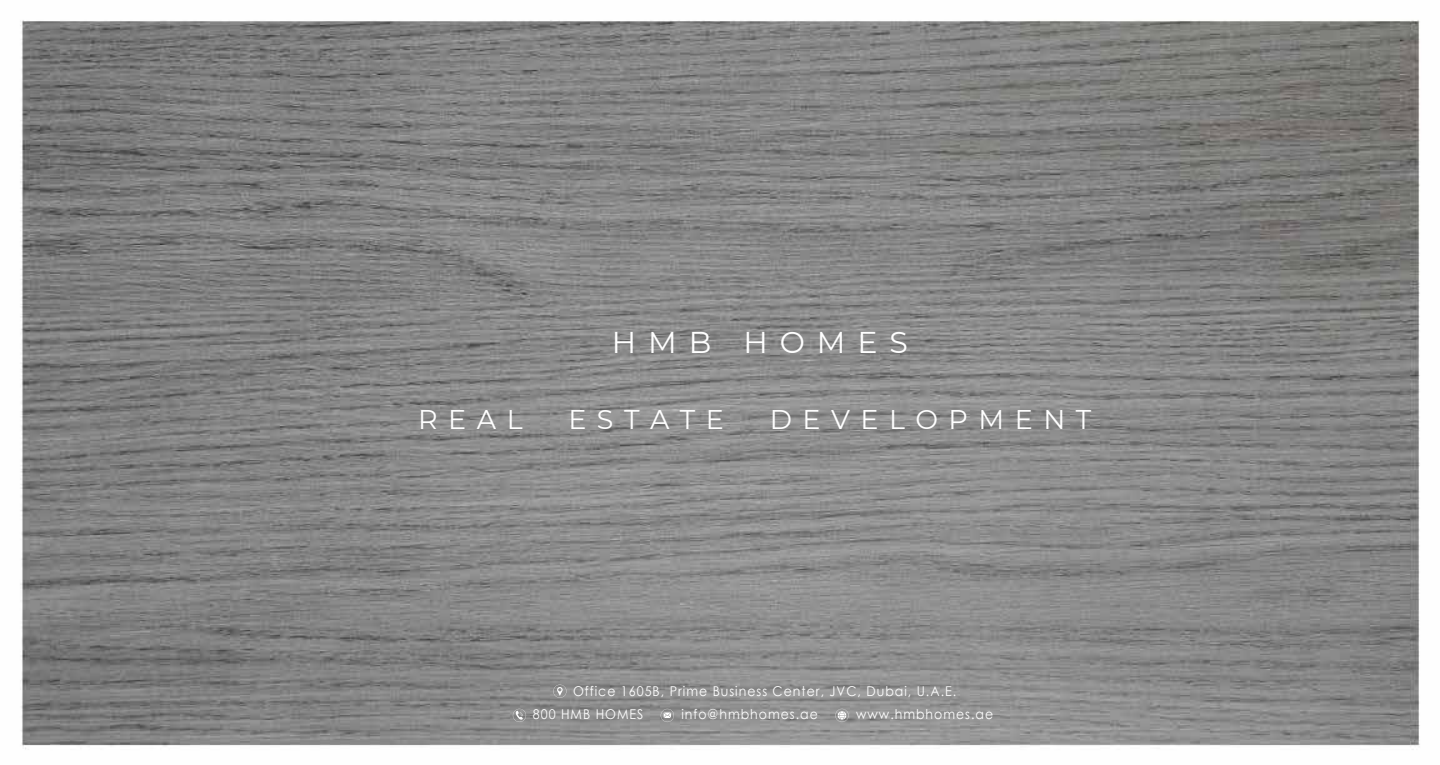
<style>
.page{position:relative;width:1440px;height:765px;background:#fff}
.page>*{position:absolute;margin:0;border:0;box-sizing:border-box;transform-origin:0 0}
.t1{font:30px "Montserrat";letter-spacing:.4em;color:#fff}
.t2{font:27px "Montserrat";letter-spacing:.39em;color:#fff}
.t3{font:13.5px/23.2px "Century Gothic";letter-spacing:.08em;color:#fff;scale:.93 1}
</style>
<div class="page">
<img style="left:20px;top:20px;width:1400px;height:730px">
<svg style="left:553px;top:685px;width:14px;height:13px"></svg>
<svg style="left:513px;top:709px;width:13px;height:13px"></svg>
<svg style="left:835px;top:709px;width:14px;height:13px"></svg>
<svg style="left:661px;top:709px;width:13px;height:13px"></svg>
<h1 class="t1" style="left:612px;top:322px;width:298px">HMB HOMES</h1>
<h2 class="t2" style="left:418px;top:401px;width:106px">REAL</h2>
<h2 class="t2" style="left:568px;top:401px;width:157px">ESTATE</h2>
<h2 class="t2" style="left:770px;top:401px;width:323px">DEVELOPMENT</h2>
<p class="t3" style="left:533px;top:679px;width:457px;text-indent:40px">Office 1605B, Prime Business Center, JVC, Dubai, U.A.E.<br>800 HMB HOMES</p>
<p class="t3" style="left:681px;top:703px;width:148px">info@hmbhomes.ae</p>
<p class="t3" style="left:856px;top:703px;width:149px">www.hmbhomes.ae</p>
</div>
